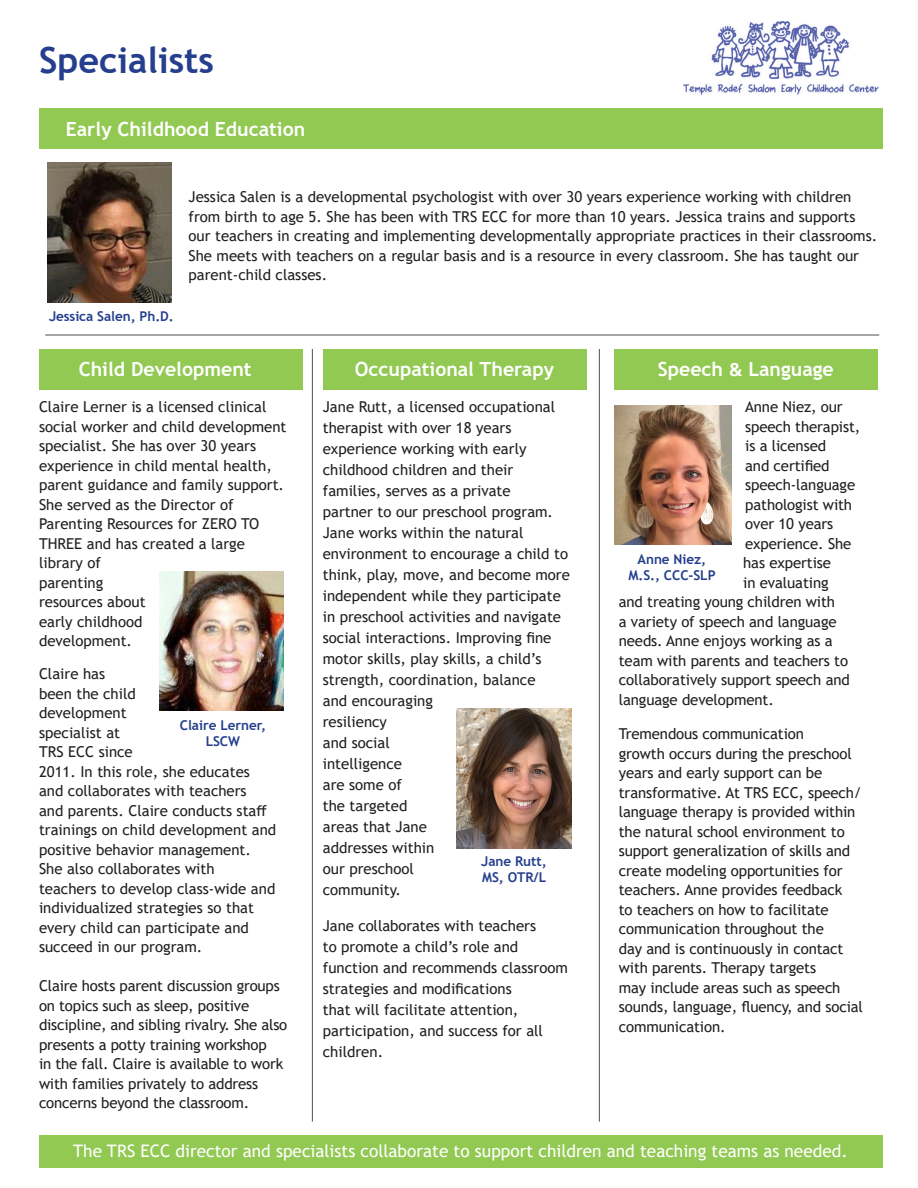
<style>
.page{position:relative;width:918px;height:1188px;background:#fff}
.page>*{position:absolute;margin:0;border:0;box-sizing:border-box;transform-origin:0 0}
.t1{font:700 36px "Trebuchet MS";color:#253f8e}
.t2{font:700 19.5px "Trebuchet MS";color:#fff}
.t3{font:17.25px "Trebuchet MS";color:#fff}
.t4{font:15px/19.5px "Trebuchet MS";color:#231f20}
.t5{font:700 13.5px/16.2px "Trebuchet MS";letter-spacing:-.005em;color:#253f8e;text-align:center}
.s1{font-family:"Corbel"}
</style>
<div class="page">
<div style="left:39px;top:1136px;width:843px;height:32px;background:#92c953"></div>
<img style="left:456px;top:709px;width:116px;height:139px">
<img style="left:159px;top:571px;width:125px;height:140px">
<div style="left:39px;top:349px;width:263px;height:40px;background:#92c953"></div>
<div style="left:323px;top:349px;width:263px;height:40px;background:#92c953"></div>
<div style="left:614px;top:349px;width:264px;height:40px;background:#92c953"></div>
<img style="left:614px;top:405px;width:118px;height:140px">
<div style="left:39px;top:108px;width:843px;height:41px;background:#92c953"></div>
<img style="left:48px;top:163px;width:124px;height:139px">
<hr style="left:312px;top:349px;width:1px;height:773px;background:#636366">
<hr style="left:599px;top:349px;width:1px;height:773px;background:#636366">
<hr style="left:45px;top:334px;width:834px;height:2px;background:#636366">
<img style="left:683px;top:22px;width:196px;height:73px">
<p class="t1" style="left:39px;top:38px;width:177px">Specialists</p>
<p class="t2" style="left:66px;top:117px;width:241px">Early Childhood Education</p>
<p class="t5" style="left:49px;top:308px;width:126px">Jessica Salen, Ph.D.</p>
<p class="t4" style="left:189px;top:187px;width:690px">Jessica Salen is a developmental psychologist with over 30 years experience working with children from birth to age 5. She has been with TRS ECC for more than 10 years. Jessica trains and supports our teachers in creating and implementing developmentally appropriate practices in their classrooms.<br>She meets with teachers on a regular basis and is a resource in every classroom. She has taught our parent-child classes.</p>
<p class="t2" style="left:79px;top:357px;width:174px">Child Development</p>
<p class="t2" style="left:355px;top:357px;width:201px">Occupational Therapy</p>
<p class="t2" style="left:658px;top:357px;width:177px">Speech <span class="s1">&amp;</span> Language</p>
<p class="t4" style="left:39px;top:397px;width:249px">Claire Lerner is a licensed clinical social worker and child development specialist. She has over 30 years experience in child mental health, parent guidance and family support.<br>She served as the Director of<br>Parenting Resources for ZERO TO<br>THREE and has created a large library of<br>parenting<br>resources about<br>early childhood<br>development.</p>
<p class="t4" style="left:39px;top:664px;width:239px">Claire has<br>been the child<br>development<br>specialist at<br>TRS ECC since<br>2011. In this role, she educates and collaborates with teachers<br>and parents. Claire conducts staff trainings on child development and positive behavior management.<br>She also collaborates with<br>teachers to develop class-wide and individualized strategies so that every child can participate and succeed in our program.</p>
<p class="t4" style="left:39px;top:976px;width:250px">Claire hosts parent discussion groups on topics such as sleep, positive discipline, and sibling rivalry. She also presents a potty training workshop<br>in the fall. Claire is available to work with families privately to address concerns beyond the classroom.</p>
<p class="t5" style="left:180px;top:717px;width:88px">Claire Lerner,<br>LSCW</p>
<p class="t4" style="left:323px;top:396px;width:249px;line-height:21px">Jane Rutt, a licensed occupational therapist with over 18 years experience working with early childhood children and their families, serves as a private<br>partner to our preschool program.<br>Jane works within the natural environment to encourage a child to think, play, move, and become more independent while they participate in preschool activities and navigate social interactions. Improving fine motor skills, play skills, a child’s strength, coordination, balance<br>and encouraging<br>resiliency<br>and social<br>intelligence<br>are some of<br>the targeted<br>areas that Jane<br>addresses within<br>our preschool<br>community.</p>
<p class="t4" style="left:323px;top:915px;width:247px;line-height:21px">Jane collaborates with teachers<br>to promote a child’s role and function and recommends classroom strategies and modifications<br>that will facilitate attention, participation, and success for all children.</p>
<p class="t5" style="left:481px;top:853px;width:67px">Jane Rutt,</p>
<p class="t5" style="left:482px;top:869px;width:66px">MS, OTR/L</p>
<p class="t4" style="left:745px;top:397px;width:99px">Anne Niez, our</p>
<p class="t4" style="left:745px;top:416px;width:117px">speech therapist,</p>
<p class="t4" style="left:745px;top:436px;width:82px">is a licensed</p>
<p class="t4" style="left:745px;top:455px;width:86px">and certified</p>
<p class="t4" style="left:745px;top:475px;width:112px">speech-language</p>
<p class="t4" style="left:745px;top:494px;width:108px">pathologist with</p>
<p class="t4" style="left:745px;top:514px;width:90px">over 10 years</p>
<p class="t4" style="left:745px;top:533px;width:108px">experience. She</p>
<p class="t4" style="left:743px;top:553px;width:89px">has expertise</p>
<p class="t4" style="left:743px;top:572px;width:87px">in evaluating</p>
<p class="t4" style="left:619px;top:592px;width:218px">and treating young children with</p>
<p class="t4" style="left:619px;top:611px;width:219px">a variety of speech and language</p>
<p class="t4" style="left:619px;top:631px;width:215px">needs. Anne enjoys working as a</p>
<p class="t4" style="left:619px;top:650px;width:231px">team with parents and teachers to</p>
<p class="t4" style="left:619px;top:670px;width:233px">collaboratively support speech and</p>
<p class="t4" style="left:619px;top:689px;width:157px">language development.</p>
<p class="t4" style="left:619px;top:724px;width:246px">Tremendous communication<br>growth occurs during the preschool years and early support can be transformative. At TRS ECC, speech/ language therapy is provided within the natural school environment to support generalization of skills and create modeling opportunities for teachers. Anne provides feedback<br>to teachers on how to facilitate communication throughout the<br>day and is continuously in contact with parents. Therapy targets<br>may include areas such as speech sounds, language, fluency, and social communication.</p>
<p class="t5" style="left:628px;top:551px;width:89px">Anne Niez,<br>M.S., CCC-SLP</p>
<p class="t3" style="left:73px;top:1140px;width:776px">The TRS ECC director and specialists collaborate to support children and teaching teams as needed.</p>
</div>
